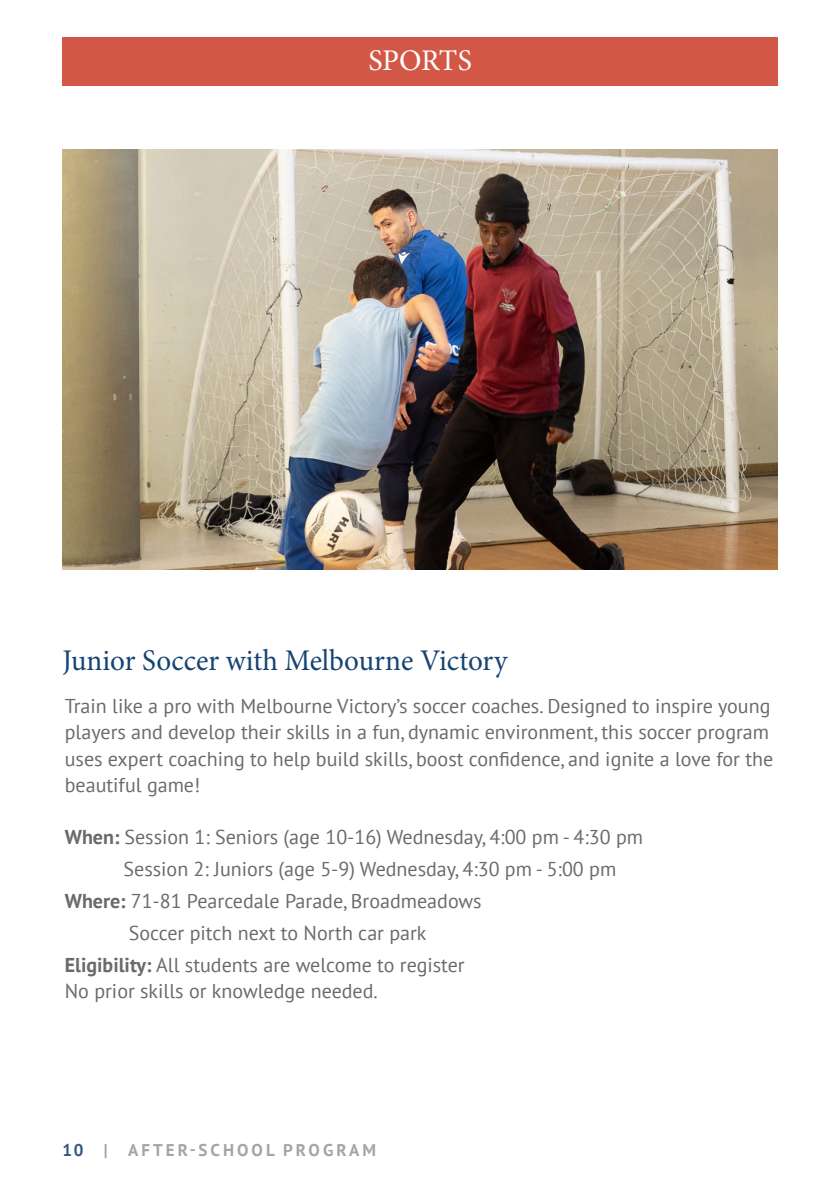
<style>
.page{position:relative;width:840px;height:1191px;background:#fff}
.page>*{position:absolute;margin:0;border:0;box-sizing:border-box;transform-origin:0 0}
.t1{font:30px "Minion Pro";color:#154372}
.t2{font:30px "Minion Pro";letter-spacing:-.01em;color:#fff}
.t3{font:20px/26px "PT Sans";color:#696a69}
.t4{font:700 17px "PT Sans";letter-spacing:.18em;color:#a6a4a6}
.s1{font-weight:700}
.s2{color:#355481}
</style>
<div class="page">
<div style="left:62px;top:38px;width:715px;height:48px;background:#d35746"></div>
<img style="left:62px;top:149px;width:715px;height:421px">
<p class="t2" style="left:368px;top:40px;width:105px">SPORTS</p>
<p class="t1" style="left:62px;top:640px;width:446px">Junior Soccer with Melbourne Victory</p>
<p class="t3" style="left:65px;top:693px;width:709px">Train like a pro with Melbourne Victory’s soccer coaches. Designed to inspire young players and develop their skills in a fun, dynamic environment, this soccer program uses expert coaching to help build skills, boost confidence, and ignite a love for the beautiful game!</p>
<p class="t3" style="left:123px;top:820px;width:521px;line-height:32px;text-indent:-59px"><span class="s1">When:</span> Session 1: Seniors (age 10-16) Wednesday, 4:00 pm - 4:30 pm<br>Session 2: Juniors (age 5-9) Wednesday, 4:30 pm - 5:00 pm</p>
<p class="t3" style="left:65px;top:887px;width:418px"><span class="s1">Where:</span> 71-81 Pearcedale Parade, Broadmeadows</p>
<p class="t3" style="left:129px;top:919px;width:299px">Soccer pitch next to North car park</p>
<p class="t3" style="left:65px;top:951px;width:401px"><span class="s1">Eligibility:</span> All students are welcome to register</p>
<p class="t3" style="left:65px;top:977px;width:314px">No prior skills or knowledge needed.</p>
<p class="t4" style="left:62px;top:1138px;width:315px"><span class="s2">10</span> | AFTER-SCHOOL PROGRAM</p>
</div>
